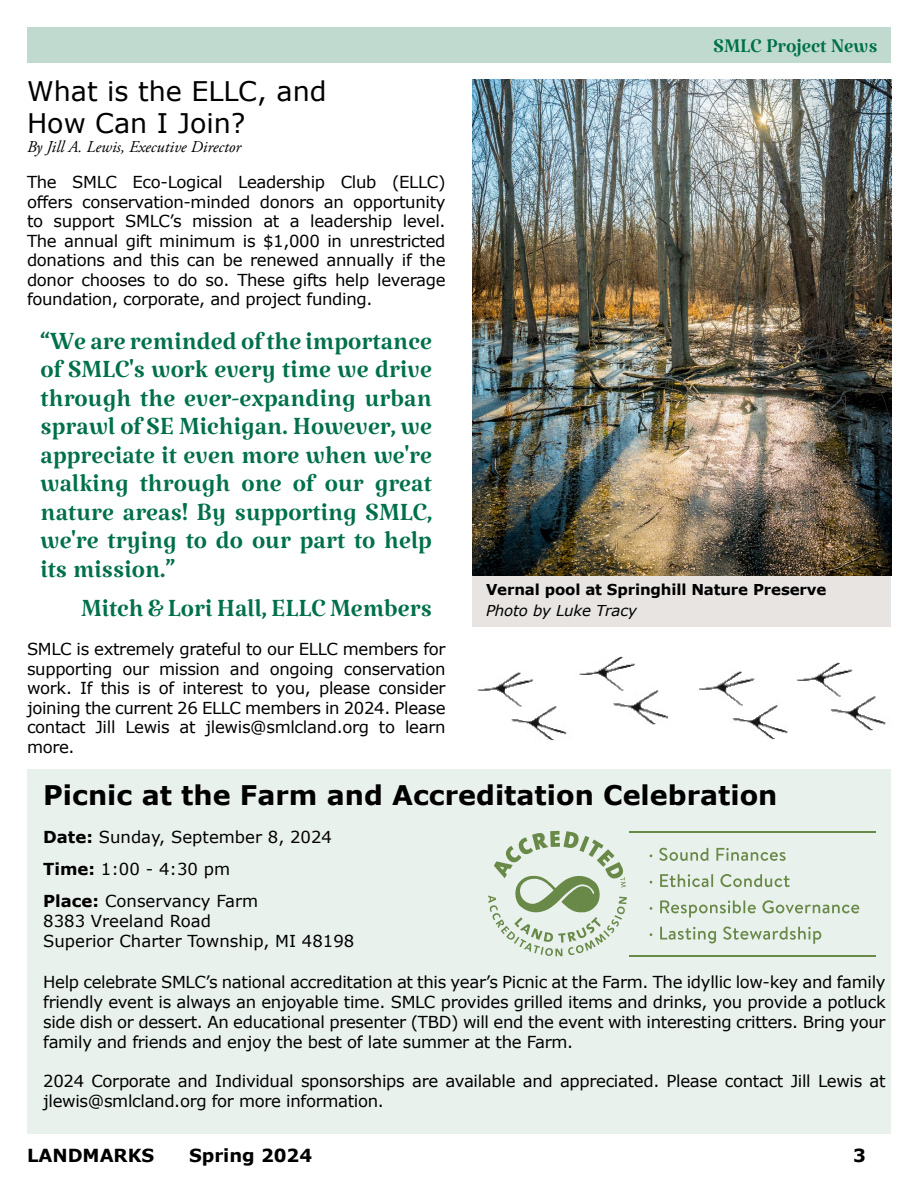
<style>
.page{position:relative;width:918px;height:1188px;background:#fff}
.page>*{position:absolute;margin:0;border:0;box-sizing:border-box;transform-origin:0 0}
.t1{font:34.5px/28.5px "Katibeh";color:#00704a;text-align:justify}
.t2{font:700 27px "Verdana";color:#000}
.t3{font:27px/32.4px "Verdana";color:#000}
.t4{font:27px "Katibeh";color:#00704a}
.t5{font:700 18px "Verdana";color:#000}
.t6{font:16.5px/19.5px "Verdana";letter-spacing:-.02em;color:#000;text-align:justify}
.t7{font:16.5px/31.8px "Verdana";color:#000}
.t8{font:italic 16.5px "Adobe Garamond Pro";color:#000}
.t9{font:700 15px "Verdana";letter-spacing:-.01em;color:#000}
.t10{font:italic 15px "Verdana";letter-spacing:-.01em;color:#000}
.s1{font-weight:700}
</style>
<div class="page">
<div style="left:27px;top:27px;width:864px;height:35px;background:#c1dad0"></div>
<div style="left:27px;top:770px;width:864px;height:364px;background:#e9f1ed"></div>
<svg style="left:488px;top:831px;width:139px;height:125px"></svg>
<svg style="left:659px;top:848px;width:49px;height:13px"></svg>
<svg style="left:716px;top:848px;width:70px;height:13px"></svg>
<svg style="left:660px;top:874px;width:53px;height:13px"></svg>
<svg style="left:720px;top:874px;width:70px;height:13px"></svg>
<svg style="left:660px;top:900px;width:96px;height:18px"></svg>
<svg style="left:762px;top:900px;width:97px;height:13px"></svg>
<svg style="left:660px;top:927px;width:56px;height:16px"></svg>
<svg style="left:723px;top:927px;width:98px;height:17px"></svg>
<hr style="left:629px;top:832px;width:246px;height:1px;background:#698948">
<hr style="left:629px;top:956px;width:246px;height:1px;background:#698948">
<img style="left:473px;top:80px;width:418px;height:496px">
<div style="left:473px;top:576px;width:418px;height:50px;background:#e7e4e2"></div>
<img style="left:477px;top:656px;width:409px;height:84px">
<h2 class="t3" style="left:27px;top:74px;width:301px">What is the ELLC, and<br>How Can I Join?</h2>
<p class="t8" style="left:27px;top:137px;width:216px">By Jill A. Lewis, Executive Director</p>
<p class="t6" style="left:27px;top:173px;width:420px">The SMLC Eco-Logical Leadership Club (ELLC) offers conservation-minded donors an opportunity to support SMLC’s mission at a leadership level.<br>The annual gift minimum is $1,000 in unrestricted donations and this can be renewed annually if the donor chooses to do so. These gifts help leverage foundation, corporate, and project funding.</p>
<p class="t1" style="left:41px;top:323px;width:393px">“We are reminded of the importance of SMLC's work every time we drive through the ever-expanding urban sprawl of SE Michigan. However, we appreciate it even more when we're walking through one of our great nature areas! By supporting SMLC, we're trying to do our part to help its mission.”</p>
<h1 class="t1" style="left:81px;top:590px;width:352px">Mitch &amp; Lori Hall, ELLC Members</h1>
<p class="t6" style="left:27px;top:639px;width:420px">SMLC is extremely grateful to our ELLC members for supporting our mission and ongoing conservation work. If this is of interest to you, please consider joining the current 26 ELLC members in 2024. Please contact Jill Lewis at jlewis@smlcland.org to learn more.</p>
<h2 class="t4" style="left:714px;top:26px;width:165px">SMLC Project News</h2>
<p class="t9" style="left:486px;top:579px;width:342px">Vernal pool at Springhill Nature Preserve</p>
<p class="t10" style="left:486px;top:600px;width:152px">Photo by Luke Tracy</p>
<h2 class="t2" style="left:43px;top:776px;width:736px">Picnic at the Farm and Accreditation Celebration</h2>
<p class="t7" style="left:43px;top:821px;width:290px"><span class="s1">Date:</span> Sunday, September 8, 2024<br><span class="s1">Time:</span> 1:00 - 4:30 pm<br><span class="s1">Place:</span> Conservancy Farm</p>
<p class="t7" style="left:43px;top:911px;width:313px;line-height:19.8px">8383 Vreeland Road<br>Superior Charter Township, MI 48198</p>
<p class="t6" style="left:43px;top:972px;width:844px">Help celebrate SMLC’s national accreditation at this year’s Picnic at the Farm. The idyllic low-key and family friendly event is always an enjoyable time. SMLC provides grilled items and drinks, you provide a potluck side dish or dessert. An educational presenter (TBD) will end the event with interesting critters. Bring your family and friends and enjoy the best of late summer at the Farm.</p>
<p class="t6" style="left:43px;top:1071px;width:844px">2024 Corporate and Individual sponsorships are available and appreciated. Please contact Jill Lewis at jlewis@smlcland.org for more information.</p>
<p class="t5" style="left:27px;top:1143px;width:129px">LANDMARKS</p>
<p class="t5" style="left:189px;top:1143px;width:125px">Spring 2024</p>
<p class="t5" style="left:853px;top:1143px;width:14px">3</p>
</div>
